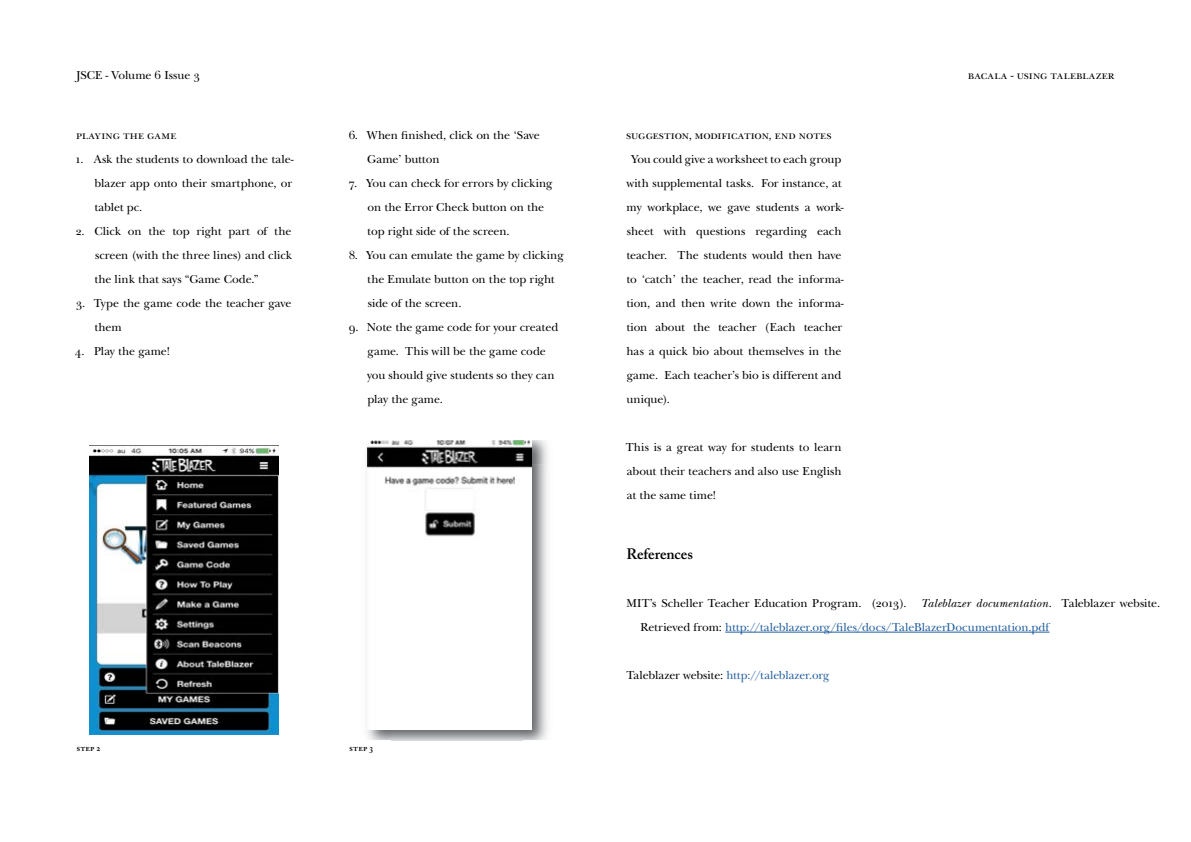
<style>
.page{position:relative;width:1191px;height:842px;background:#fff}
.page>*{position:absolute;margin:0;border:0;box-sizing:border-box;transform-origin:0 0}
.t1{font:600 15px "Adobe Caslon Pro";color:#000}
.t2{font:12px/24px "New Baskerville Std";letter-spacing:-.01em;color:#000}
.t3{font:12px "New Baskerville Std";letter-spacing:-.015em;color:#215e9e}
.t4{font:12px "New Baskerville Std";letter-spacing:.01em;color:#000}
.t5{font:12px "New Baskerville Std";letter-spacing:.015em;color:#000}
.t6{font:600 9px "Adobe Caslon Pro";letter-spacing:.02em;color:#000}
.s1{font-style:italic}
.s2{color:#215e9e}
.s3{color:#000}
</style>
<div class="page">
<img style="left:90px;top:445px;width:188px;height:290px">
<img style="left:366px;top:440px;width:182px;height:24px">
<img style="left:366px;top:464px;width:26px;height:276px">
<img style="left:522px;top:464px;width:26px;height:276px">
<img style="left:368px;top:440px;width:164px;height:289px">
<hr style="left:725px;top:632px;width:324px;height:1px;background:#215e9e">
<p class="t2" style="left:76px;top:63px;width:125px">JSCE - Volume 6 Issue 3</p>
<p class="t4" style="left:968px;top:68px;width:148px">bacala - using taleblazer</p>
<p class="t5" style="left:76px;top:128px;width:102px">Playing the Game</p>
<p class="t2" style="left:94px;top:147px;width:201px;text-indent:-20px">1. Ask the students to download the tale&shy;blazer app onto their smartphone, or tablet pc.</p>
<p class="t2" style="left:94px;top:219px;width:199px;text-align:justify;text-indent:-19px">2. Click on the top right part of the screen (with the three lines) and click the link that says “Game Code.”</p>
<p class="t2" style="left:94px;top:291px;width:198px;text-indent:-19px">3. Type the game code the teacher gave them</p>
<p class="t2" style="left:75px;top:339px;width:97px">4. Play the game!</p>
<p class="t2" style="left:367px;top:123px;width:174px;text-indent:-19px">6. When finished, click on the ‘Save<br>Game’ button</p>
<p class="t2" style="left:367px;top:171px;width:187px;text-indent:-19px">7. You can check for errors by clicking on the Error Check button on the top right side of the screen.</p>
<p class="t2" style="left:367px;top:243px;width:198px;text-indent:-19px">8. You can emulate the game by clicking the Emulate button on the top right side of the screen.</p>
<p class="t2" style="left:367px;top:315px;width:193px;text-indent:-18px">9. Note the game code for your created game. This will be the game code you should give students so they can play the game.</p>
<p class="t6" style="left:76px;top:742px;width:26px">Step 2</p>
<p class="t6" style="left:349px;top:742px;width:25px">Step 3</p>
<p class="t2" style="left:626px;top:123px;width:207px">SUGGESTION, MODIFICATION, END NOTES</p>
<p class="t2" style="left:632px;top:147px;width:211px">You could give a worksheet to each group</p>
<p class="t2" style="left:626px;top:171px;width:217px">with supplemental tasks. For instance, at</p>
<p class="t2" style="left:626px;top:195px;width:219px">my workplace, we gave students a work-</p>
<p class="t2" style="left:627px;top:219px;width:216px">sheet with questions regarding each</p>
<p class="t2" style="left:626px;top:243px;width:216px">teacher. The students would then have</p>
<p class="t2" style="left:626px;top:267px;width:219px">to ‘catch’ the teacher, read the informa-</p>
<p class="t2" style="left:626px;top:291px;width:219px">tion, and then write down the informa-</p>
<p class="t2" style="left:626px;top:315px;width:217px">tion about the teacher (Each teacher</p>
<p class="t2" style="left:626px;top:339px;width:216px">has a quick bio about themselves in the</p>
<p class="t2" style="left:626px;top:363px;width:216px">game. Each teacher’s bio is different and</p>
<p class="t2" style="left:626px;top:387px;width:45px">unique).</p>
<p class="t2" style="left:626px;top:435px;width:217px;text-align:justify">This is a great way for students to learn about their teachers and also use English at the same time!</p>
<p class="t1" style="left:626px;top:545px;width:68px">References</p>
<p class="t2" style="left:640px;top:591px;width:521px;text-indent:-14px">MIT’s Scheller Teacher Education Program. (2013). <span class="s1">Taleblazer documentation</span>. Taleblazer website.<br>Retrieved from: <span class="s2">http://taleblazer.org/files/docs/TaleBlazerDocumentation.pdf</span></p>
<p class="t3" style="left:626px;top:668px;width:204px"><span class="s3">Taleblazer website:</span> http://taleblazer.org</p>
</div>
